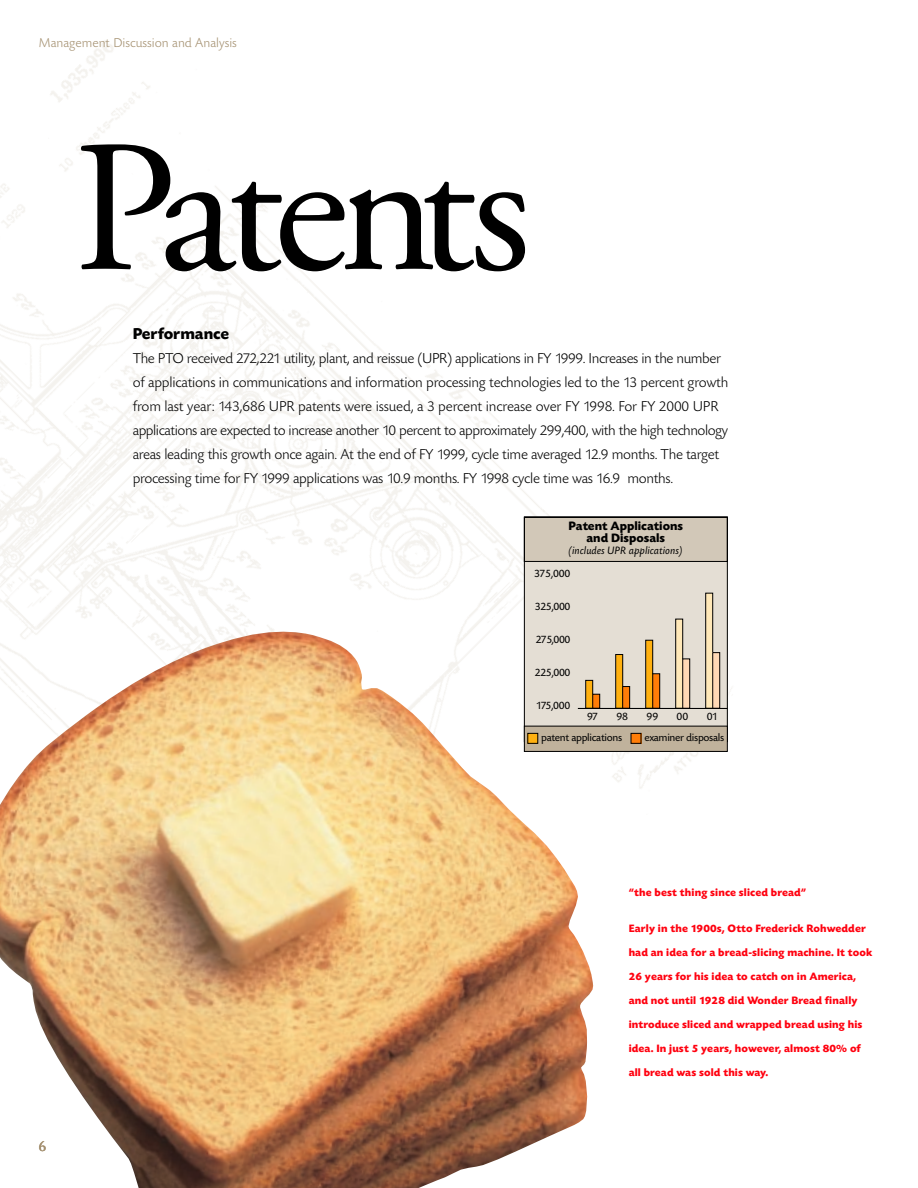
<style>
.page{position:relative;width:918px;height:1188px;background:#fff}
.page>*{position:absolute;margin:0;border:0;box-sizing:border-box;transform-origin:0 0}
.t1{font:187.5px "Adobe Garamond";letter-spacing:-.05em;color:#000}
.t2{font:700 16.5px "Today SB";color:#000}
.t3{font:300 15px/24px "Today SB";letter-spacing:-.02em;color:#000}
.t4{font:15px "Stempel Garamond";color:#a59171}
.t5{font:300 13.5px "Today SB";color:#a59171}
.t6{font:700 12.75px/12px "Today SB";color:#000;text-align:center}
.t7{font:700 11.25px/24px "Today SB";letter-spacing:.01em;color:#ff000f}
.t8{font:11.25px "Today SB";letter-spacing:-.025em;color:#000}
.t9{font:italic 11.25px "Today SB";color:#000}
</style>
<div class="page">
<img style="left:0;top:40px;width:732px;height:946px">
<img style="left:0;top:632px;width:593px;height:556px">
<svg style="left:524px;top:517px;width:204px;height:209px;background:#d9d3c8"></svg>
<div style="left:524px;top:726px;width:203px;height:25px;background:#c0b29c"></div>
<div style="left:524px;top:726px;width:204px;height:26px;border:1px solid #000"></div>
<div style="left:586px;top:680px;width:7px;height:28px;background:#ffb111"></div>
<div style="left:585px;top:680px;width:8px;height:29px;border:1px solid #000"></div>
<div style="left:593px;top:694px;width:7px;height:14px;background:#ff7d08"></div>
<div style="left:592px;top:694px;width:8px;height:15px;border:1px solid #000"></div>
<div style="left:616px;top:655px;width:7px;height:53px;background:#ffb111"></div>
<div style="left:615px;top:654px;width:8px;height:55px;border:1px solid #000"></div>
<div style="left:623px;top:687px;width:7px;height:21px;background:#ff7d08"></div>
<div style="left:622px;top:686px;width:8px;height:23px;border:1px solid #000"></div>
<div style="left:646px;top:640px;width:7px;height:68px;background:#ffb111"></div>
<div style="left:645px;top:640px;width:8px;height:69px;border:1px solid #000"></div>
<div style="left:653px;top:674px;width:7px;height:34px;background:#ff7d08"></div>
<div style="left:652px;top:673px;width:8px;height:36px;border:1px solid #000"></div>
<div style="left:676px;top:619px;width:7px;height:89px;background:#ffe8b8"></div>
<div style="left:675px;top:619px;width:8px;height:90px;border:1px solid #000"></div>
<div style="left:683px;top:659px;width:7px;height:49px;background:#ffd8b5"></div>
<div style="left:682px;top:659px;width:8px;height:50px;border:1px solid #000"></div>
<div style="left:706px;top:593px;width:7px;height:115px;background:#ffe8b8"></div>
<div style="left:705px;top:593px;width:8px;height:116px;border:1px solid #000"></div>
<div style="left:713px;top:653px;width:7px;height:55px;background:#ffd8b5"></div>
<div style="left:712px;top:652px;width:8px;height:57px;border:1px solid #000"></div>
<div style="left:631px;top:733px;width:10px;height:10px;background:#ff7d08"></div>
<div style="left:631px;top:733px;width:10px;height:11px;border:1px solid #000"></div>
<div style="left:528px;top:733px;width:10px;height:10px;background:#ffb111"></div>
<div style="left:528px;top:733px;width:10px;height:11px;border:1px solid #000"></div>
<hr style="left:578px;top:708px;width:150px;height:1px;background:#000">
<p class="t5" style="left:39px;top:38px;width:200px">Management Discussion and Analysis</p>
<h1 class="t1" style="left:73px;top:134px;width:459px">Patents</h1>
<p class="t2" style="left:133px;top:327px;width:98px">Performance</p>
<p class="t3" style="left:133px;top:348px;width:597px">The PTO received 272,221 utility, plant, and reissue (UPR) applications in FY 1999. Increases in the number of applications in communications and information processing technologies led to the 13 percent growth from last year: 143,686 UPR patents were issued, a 3 percent increase over FY 1998. For FY 2000 UPR applications are expected to increase another 10 percent to approximately 299,400, with the high technology areas leading this growth once again. At the end of FY 1999, cycle time averaged 12.9 months. The target processing time for FY 1999 applications was 10.9 months. FY 1998 cycle time was 16.9 months.</p>
<p class="t6" style="left:569px;top:521px;width:116px">Patent Applications and Disposals</p>
<p class="t9" style="left:569px;top:546px;width:115px">(includes UPR applications)</p>
<p class="t8" style="left:534px;top:568px;width:38px">375,000</p>
<p class="t8" style="left:535px;top:601px;width:37px">325,000</p>
<p class="t8" style="left:536px;top:634px;width:36px">275,000</p>
<p class="t8" style="left:535px;top:667px;width:37px">225,000</p>
<p class="t8" style="left:536px;top:700px;width:36px">175,000</p>
<p class="t8" style="left:587px;top:712px;width:13px">97</p>
<p class="t8" style="left:616px;top:712px;width:13px">98</p>
<p class="t8" style="left:647px;top:712px;width:13px">99</p>
<p class="t8" style="left:677px;top:712px;width:13px">00</p>
<p class="t8" style="left:707px;top:712px;width:12px">01</p>
<p class="t8" style="left:541px;top:732px;width:83px">patent applications</p>
<p class="t8" style="left:644px;top:732px;width:81px">examiner disposals</p>
<p class="t4" style="left:39px;top:1139px;width:9px">6</p>
<p class="t7" style="left:629px;top:882px;width:179px">“the best thing since sliced bread”</p>
<p class="t7" style="left:629px;top:918px;width:245px">Early in the 1900s, Otto Frederick Rohwedder had an idea for a bread-slicing machine. It took 26 years for his idea to catch on in America, and not until 1928 did Wonder Bread finally introduce sliced and wrapped bread using his idea. In just 5 years, however, almost 80% of all bread was sold this way.</p>
</div>
